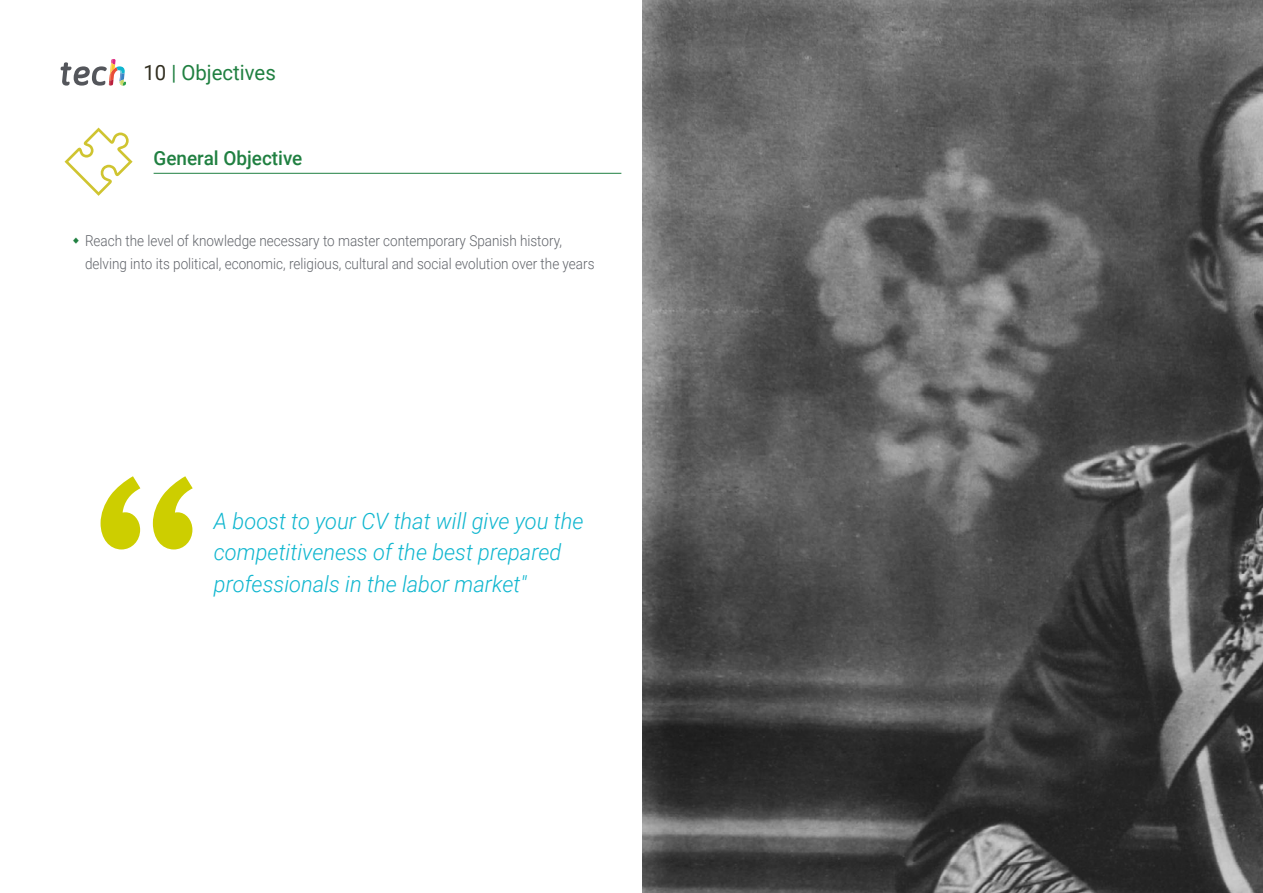
<style>
.page{position:relative;width:1263px;height:893px;background:#fff}
.page>*{position:absolute;margin:0;border:0;box-sizing:border-box;transform-origin:0 0}
.t1{font:italic 300 22.5px/31.5px "Roboto";color:#0fb6cf}
.t2{font:21px "Roboto";color:#208041}
.t3{font:500 19.5px "Roboto";color:#208041}
.t4{font:300 15px/22.5px "Roboto";color:#61646a;scale:.9 1}
.s1{color:#312e20}
</style>
<div class="page">
<hr style="left:154px;top:173px;width:467px;height:1px;background:#208041">
<svg style="left:65px;top:128px;width:68px;height:68px"></svg>
<img style="left:642px;top:0;width:621px;height:893px">
<svg style="left:61px;top:59px;width:65px;height:27px"></svg>
<svg style="left:101px;top:476px;width:92px;height:73px"></svg>
<h2 class="t2" style="left:144px;top:57px;width:134px"><span class="s1">10</span> | Objectives</h2>
<h3 class="t3" style="left:154px;top:144px;width:150px">General Objective</h3>
<p class="t4" style="left:85px;top:229px;width:568px">Reach the level of knowledge necessary to master contemporary Spanish history, delving into its political, economic, religious, cultural and social evolution over the years</p>
<h1 class="t1" style="left:214px;top:504px;width:371px">A boost to your CV that will give you the competitiveness of the best prepared professionals in the labor market"</h1>
</div>
